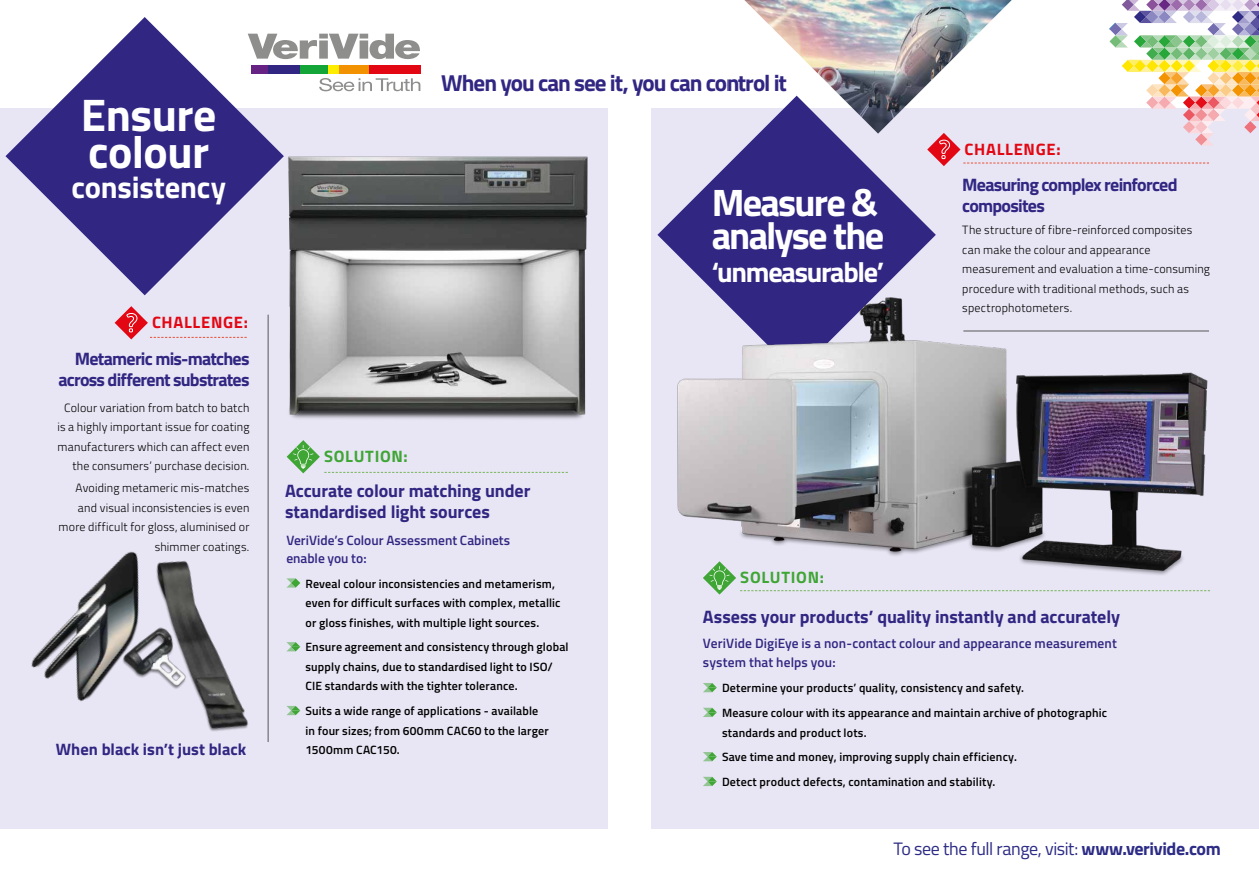
<style>
.page{position:relative;width:1259px;height:893px;background:#fff}
.page>*{position:absolute;margin:0;border:0;box-sizing:border-box;transform-origin:0 0}
.t1{font:700 45.75px/36.9px "Titillium";letter-spacing:-.01em;color:#fff}
.t2{font:700 38.25px/33.3px "Titillium";letter-spacing:-.045em;color:#fff}
.t3{font:700 30.6px "Titillium";letter-spacing:-.005em;color:#fff}
.t4{font:700 28.35px "Titillium";letter-spacing:-.05em;color:#fff}
.t5{font:700 23.1px "Titillium";letter-spacing:-.045em;color:#312783}
.t6{font:700 18px/21px "Titillium";letter-spacing:-.01em;color:#312783}
.t7{font:700 18px/21px "Titillium";letter-spacing:-.045em;color:#312783;text-align:right}
.t8{font:18px "Titillium";letter-spacing:-.02em;color:#2d2c86}
.t9{font:700 16.5px "Titillium";color:#312783}
.t10{font:700 16.5px "Titillium";letter-spacing:.045em;color:#e30613}
.t11{font:700 16.5px "Titillium";letter-spacing:.045em;color:#3fa535}
.t12{font:600 13.5px/19.5px "Titillium";letter-spacing:.005em;color:#312783}
.t13{font:600 12px/19.5px "Titillium";letter-spacing:.015em;color:#000}
.t14{font:300 12px/19.5px "Titillium";letter-spacing:.015em;color:#000;text-align:right}
.s1{font-weight:700}
</style>
<div class="page">
<div style="left:0;top:108px;width:607px;height:721px;background:#e8e6f4"></div>
<div style="left:652px;top:108px;width:607px;height:721px;background:#e8e6f4"></div>
<svg style="left:5px;top:17px;width:279px;height:278px;fill:#312783"></svg>
<hr style="left:268px;top:315px;width:1px;height:427px;background:#575756">
<svg style="left:1109px;top:0;width:150px;height:146px"></svg>
<svg style="left:703px;top:683px;width:14px;height:9px"></svg>
<svg style="left:703px;top:708px;width:14px;height:9px"></svg>
<svg style="left:703px;top:752px;width:14px;height:9px"></svg>
<svg style="left:703px;top:777px;width:14px;height:9px"></svg>
<svg style="left:286px;top:578px;width:14px;height:10px"></svg>
<svg style="left:286px;top:642px;width:14px;height:9px"></svg>
<svg style="left:286px;top:706px;width:14px;height:9px"></svg>
<svg style="left:703px;top:561px;width:33px;height:34px"></svg>
<svg style="left:709px;top:585px;width:20px;height:5px"></svg>
<svg style="left:115px;top:306px;width:33px;height:33px"></svg>
<svg style="left:126px;top:313px;width:12px;height:19px"></svg>
<svg style="left:927px;top:133px;width:33px;height:33px"></svg>
<svg style="left:938px;top:140px;width:12px;height:19px"></svg>
<img style="left:199px;top:540px;width:70px;height:202px">
<svg style="left:657px;top:96px;width:279px;height:278px;fill:#312783"></svg>
<img style="left:670px;top:293px;width:539px;height:292px">
<img style="left:31px;top:551px;width:168px;height:151px">
<hr style="left:963px;top:331px;width:246px;height:1px;background:#575756">
<svg style="left:963px;top:163px;width:246px;height:1px"></svg>
<svg style="left:150px;top:337px;width:97px;height:1px"></svg>
<svg style="left:740px;top:590px;width:470px;height:1px"></svg>
<img style="left:281px;top:148px;width:307px;height:271px">
<svg style="left:287px;top:440px;width:33px;height:33px"></svg>
<svg style="left:293px;top:445px;width:20px;height:24px"></svg>
<svg style="left:324px;top:472px;width:244px;height:1px"></svg>
<svg style="left:248px;top:34px;width:172px;height:25px"></svg>
<div style="left:368px;top:65px;width:53px;height:9px;background:#e30613"></div>
<div style="left:338px;top:65px;width:30px;height:9px;background:#f39200"></div>
<div style="left:327px;top:65px;width:11px;height:9px;background:#ffed00"></div>
<div style="left:299px;top:65px;width:29px;height:9px;background:#13a538"></div>
<div style="left:266px;top:65px;width:34px;height:9px;background:#312783"></div>
<div style="left:251px;top:65px;width:17px;height:9px;background:#662383"></div>
<svg style="left:319px;top:78px;width:101px;height:13px"></svg>
<svg style="left:728px;top:107px;width:15px;height:27px"></svg>
<img style="left:743px;top:0;width:269px;height:134px">
<h1 class="t1" style="left:81px;top:95px;width:137px">Ensure colour</h1>
<h3 class="t3" style="left:72px;top:164px;width:156px">consistency</h3>
<h3 class="t10" style="left:152px;top:310px;width:97px">CHALLENGE:</h3>
<h3 class="t7" style="left:58px;top:348px;width:193px">Metameric mis-matches across different substrates</h3>
<p class="t14" style="left:57px;top:397px;width:194px">Colour variation from batch to batch is a highly important issue for coating manufacturers which can affect even the consumers’ purchase decision.</p>
<p class="t14" style="left:59px;top:477px;width:192px">Avoiding metameric mis-matches and visual inconsistencies is even more difficult for gloss, aluminised or shimmer coatings.</p>
<h3 class="t9" style="left:56px;top:737px;width:192px">When black isn’t just black</h3>
<h3 class="t5" style="left:441px;top:65px;width:347px">When you can see it, you can control it</h3>
<h2 class="t2" style="left:711px;top:184px;width:174px">Measure &amp; analyse the</h2>
<h3 class="t4" style="left:711px;top:251px;width:174px">‘unmeasurable’</h3>
<h3 class="t11" style="left:324px;top:444px;width:85px">SOLUTION:</h3>
<h3 class="t10" style="left:964px;top:137px;width:97px">CHALLENGE:</h3>
<h3 class="t7" style="left:962px;top:173px;width:217px;text-align:left">Measuring complex reinforced composites</h3>
<p class="t14" style="left:962px;top:219px;width:249px;text-align:left">The structure of fibre-reinforced composites can make the colour and appearance measurement and evaluation a time-consuming procedure with traditional methods, such as spectrophotometers.</p>
<h3 class="t6" style="left:285px;top:479px;width:247px">Accurate colour matching under standardised light sources</h3>
<p class="t12" style="left:286px;top:530px;width:225px;line-height:18px">VeriVide’s Colour Assessment Cabinets enable you to:</p>
<p class="t13" style="left:305px;top:573px;width:256px">Reveal colour inconsistencies and metamerism, even for difficult surfaces with complex, metallic or gloss finishes, with multiple light sources.</p>
<p class="t13" style="left:305px;top:637px;width:265px">Ensure agreement and consistency through global supply chains, due to standardised light to ISO/<br>CIE standards with the tighter tolerance.</p>
<p class="t13" style="left:305px;top:701px;width:245px">Suits a wide range of applications - available in four sizes; from 600mm CAC60 to the larger<br>1500mm CAC150.</p>
<h3 class="t11" style="left:740px;top:565px;width:85px">SOLUTION:</h3>
<h3 class="t6" style="left:703px;top:605px;width:419px">Assess your products’ quality instantly and accurately</h3>
<p class="t12" style="left:703px;top:633px;width:415px">VeriVide DigiEye is a non-contact colour and appearance measurement system that helps you:</p>
<p class="t13" style="left:722px;top:675px;width:387px;line-height:24.8px">Determine your products’ quality, consistency and safety.<br>Measure colour with its appearance and maintain archive of photographic</p>
<p class="t13" style="left:722px;top:719px;width:296px;line-height:24.8px">standards and product lots.<br>Save time and money, improving supply chain efficiency.<br>Detect product defects, contamination and stability.</p>
<h3 class="t8" style="left:893px;top:836px;width:329px">To see the full range, visit: <span class="s1">www.verivide.com</span></h3>
</div>
